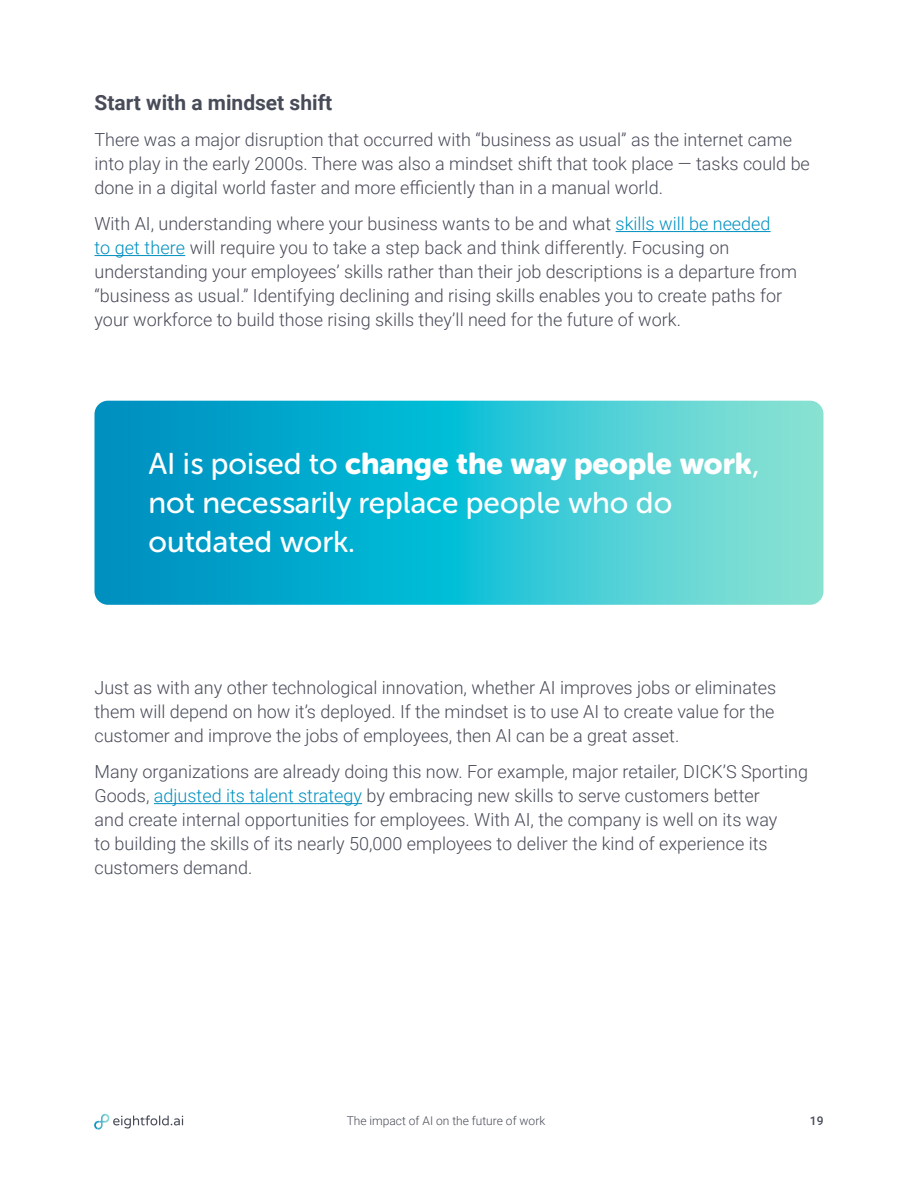
<style>
.page{position:relative;width:918px;height:1188px;background:#fff}
.page>*{position:absolute;margin:0;border:0;box-sizing:border-box;transform-origin:0 0}
.Callout_large_text{font:30px/39px "Museo Sans Rounded 500";color:#fff}
.Subhead{font:700 21px "Roboto";color:#484b58}
.Body{font:300 18px/24px "Roboto";color:#484b58}
.t1{font:300 12px "Roboto";color:#484b58}
.t2{font:500 12px "Roboto";color:#484b58}
.s1{color:#008fbf}
.s2{font-family:"Museo Sans Rounded 900"}
</style>
<div class="page">
<svg style="left:94px;top:1114px;width:89px;height:16px"></svg>
<img style="left:94px;top:401px;width:730px;height:204px">
<hr style="left:616px;top:231px;width:155px;height:1px;background:#008fbf">
<hr style="left:94px;top:255px;width:91px;height:1px;background:#008fbf">
<hr style="left:154px;top:803px;width:208px;height:1px;background:#008fbf">
<p class="Subhead" style="left:94px;top:88px;width:239px">Start with a mindset shift</p>
<p class="Body" style="left:94px;top:127px;width:717px">There was a major disruption that occurred with “business as usual” as the internet came into play in the early 2000s. There was also a mindset shift that took place — tasks could be done in a digital world faster and more efficiently than in a manual world.</p>
<p class="Body" style="left:94px;top:211px;width:704px">With AI, understanding where your business wants to be and what <span class="s1">skills will be needed<br>to get there</span> will require you to take a step back and think differently. Focusing on understanding your employees’ skills rather than their job descriptions is a departure from “business as usual.” Identifying declining and rising skills enables you to create paths for your workforce to build those rising skills they’ll need for the future of work.</p>
<p class="Callout_large_text" style="left:148px;top:445px;width:612px">AI is poised to <span class="s2">change the way people work</span>, not necessarily replace people who do outdated work.</p>
<p class="Body" style="left:94px;top:675px;width:683px;text-align:justify">Just as with any other technological innovation, whether AI improves jobs or eliminates them will depend on how it’s deployed. If the mindset is to use AI to create value for the customer and improve the jobs of employees, then AI can be a great asset.</p>
<p class="Body" style="left:94px;top:759px;width:715px">Many organizations are already doing this now. For example, major retailer, DICK’S Sporting Goods, <span class="s1">adjusted its talent strategy</span> by embracing new skills to serve customers better<br>and create internal opportunities for employees. With AI, the company is well on its way<br>to building the skills of its nearly 50,000 employees to deliver the kind of experience its customers demand.</p>
<p class="t1" style="left:347px;top:1113px;width:200px">The impact of AI on the future of work</p>
<p class="t2" style="left:810px;top:1112px;width:15px">19</p>
</div>
